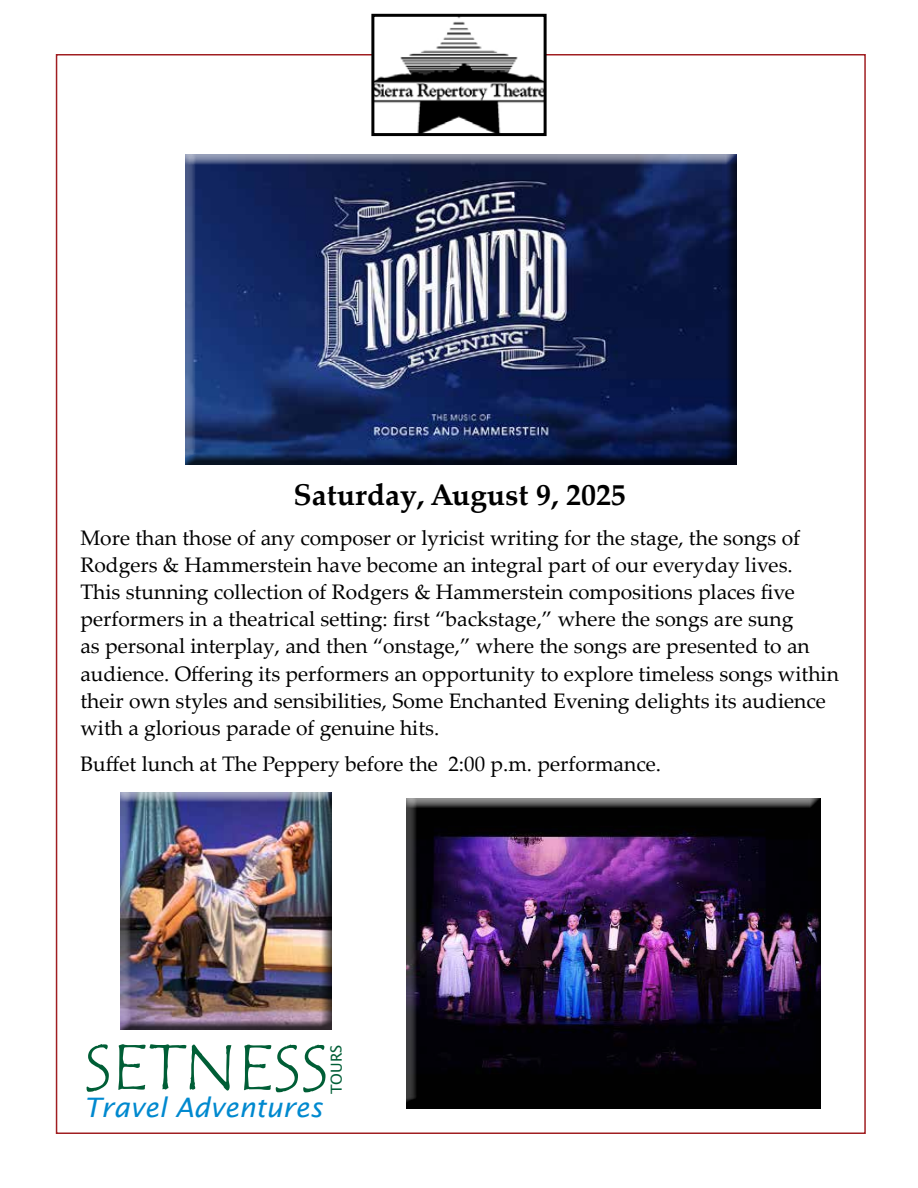
<style>
.page{position:relative;width:918px;height:1188px;background:#fff}
.page>*{position:absolute;margin:0;border:0;box-sizing:border-box;transform-origin:0 0}
.t1{font:66.3px "Tempus Sans ITC";letter-spacing:-.005em;color:#005e36}
.t2{font:700 30px "Palatino Linotype";color:#000}
.t3{font:italic 26.85px "Lucida Sans";color:#0089cf}
.t4{font:21px/27px "Palatino Linotype";color:#000}
.t5{font:15.15px "Lucida Sans";letter-spacing:-.005em;color:#005e36}
</style>
<div class="page">
<div style="left:405px;top:798px;width:417px;height:311px;background:#000;opacity:.75"></div>
<div style="left:120px;top:792px;width:213px;height:239px;background:#000;opacity:.75"></div>
<img style="left:375px;top:18px;width:168px;height:114px">
<div style="left:371px;top:14px;width:176px;height:122px;border:3px solid #000"></div>
<div style="left:185px;top:155px;width:552px;height:311px;background:#000;opacity:.75"></div>
<h2 class="t2" style="left:293px;top:473px;width:334px">Saturday, August 9, 2025</h2>
<p class="t4" style="left:80px;top:524px;width:760px">More than those of any composer or lyricist writing for the stage, the songs of Rodgers &amp; Hammerstein have become an integral part of our everyday lives.<br>This stunning collection of Rodgers &amp; Hammerstein compositions places five performers in a theatrical setting: first “backstage,” where the songs are sung<br>as personal interplay, and then “onstage,” where the songs are presented to an audience. Offering its performers an opportunity to explore timeless songs within their own styles and sensibilities, Some Enchanted Evening delights its audience with a glorious parade of genuine hits.</p>
<p class="t4" style="left:80px;top:749px;width:582px">Buffet lunch at The Peppery before the 2:00 p.m. performance.</p>
<h1 class="t1" style="left:84px;top:1025px;width:246px">SETNESS</h1>
<p class="t3" style="left:84px;top:1092px;width:240px">Travel Adventures</p>
<p class="t5" style="left:328px;top:1094px;width:51px;rotate:-90deg">TOURS</p>
</div>
